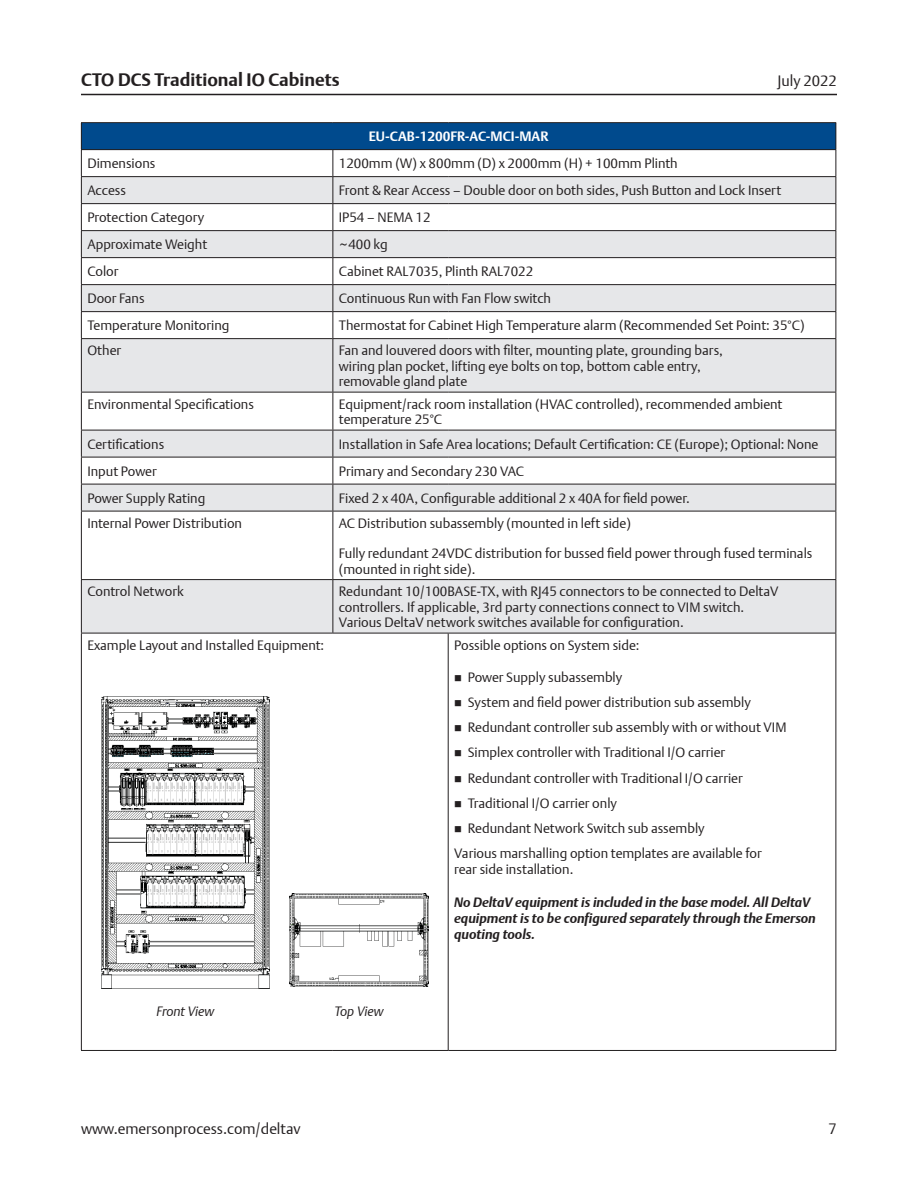
<style>
.page{position:relative;width:918px;height:1188px;background:#fff}
.page>*{position:absolute;margin:0;border:0;box-sizing:border-box;transform-origin:0 0}
.t1{font:700 18px "DTL Argo T";color:#231f20}
.t2{font:15px "DTL Argo T Light";color:#231f20}
.Table_Text{font:13.5px/15.6px "DTL Argo T Light";color:#231f20}
.Table_Text-2{font:italic 700 13.5px/16.2px "DTL Argo T";color:#231f20}
.Table_Header_White{font:700 13.5px "DTL Argo T";color:#fff}
.Image_Caption{font:italic 13.5px "DTL Argo T Light";letter-spacing:-.005em;color:#231f20}
</style>
<div class="page">
<hr style="left:81px;top:94px;width:756px;height:1px;background:#231f20">
<div style="left:81px;top:123px;width:755px;height:27px;background:#004a8d"></div>
<svg style="left:82px;top:177px;width:754px;height:456px;fill:#e6e7e9"></svg>
<hr style="left:81px;top:122px;width:252px;height:1px;background:#231f20">
<hr style="left:333px;top:122px;width:115px;height:1px;background:#231f20">
<hr style="left:448px;top:122px;width:388px;height:1px;background:#231f20">
<hr style="left:81px;top:149px;width:252px;height:1px;background:#231f20">
<hr style="left:333px;top:149px;width:115px;height:1px;background:#231f20">
<hr style="left:448px;top:149px;width:388px;height:1px;background:#231f20">
<hr style="left:81px;top:176px;width:252px;height:1px;background:#231f20">
<hr style="left:333px;top:176px;width:115px;height:1px;background:#231f20">
<hr style="left:448px;top:176px;width:388px;height:1px;background:#231f20">
<hr style="left:81px;top:203px;width:252px;height:1px;background:#231f20">
<hr style="left:333px;top:203px;width:115px;height:1px;background:#231f20">
<hr style="left:448px;top:203px;width:388px;height:1px;background:#231f20">
<hr style="left:81px;top:230px;width:252px;height:1px;background:#231f20">
<hr style="left:333px;top:230px;width:115px;height:1px;background:#231f20">
<hr style="left:448px;top:230px;width:388px;height:1px;background:#231f20">
<hr style="left:81px;top:257px;width:252px;height:1px;background:#231f20">
<hr style="left:333px;top:257px;width:115px;height:1px;background:#231f20">
<hr style="left:448px;top:257px;width:388px;height:1px;background:#231f20">
<hr style="left:81px;top:284px;width:252px;height:1px;background:#231f20">
<hr style="left:333px;top:284px;width:115px;height:1px;background:#231f20">
<hr style="left:448px;top:284px;width:388px;height:1px;background:#231f20">
<hr style="left:81px;top:311px;width:252px;height:1px;background:#231f20">
<svg style="left:81px;top:123px;width:1px;height:215px"></svg>
<hr style="left:333px;top:311px;width:115px;height:1px;background:#231f20">
<svg style="left:333px;top:150px;width:1px;height:188px"></svg>
<hr style="left:448px;top:311px;width:388px;height:1px;background:#231f20">
<svg style="left:836px;top:123px;width:1px;height:215px"></svg>
<hr style="left:81px;top:338px;width:252px;height:1px;background:#231f20">
<hr style="left:81px;top:339px;width:1px;height:53px;background:#231f20">
<hr style="left:333px;top:338px;width:115px;height:1px;background:#231f20">
<hr style="left:333px;top:339px;width:1px;height:53px;background:#231f20">
<hr style="left:448px;top:338px;width:388px;height:1px;background:#231f20">
<hr style="left:836px;top:339px;width:1px;height:53px;background:#231f20">
<hr style="left:81px;top:392px;width:252px;height:1px;background:#231f20">
<hr style="left:81px;top:392px;width:1px;height:38px;background:#231f20">
<hr style="left:333px;top:392px;width:115px;height:1px;background:#231f20">
<hr style="left:333px;top:392px;width:1px;height:38px;background:#231f20">
<hr style="left:448px;top:392px;width:388px;height:1px;background:#231f20">
<hr style="left:836px;top:392px;width:1px;height:38px;background:#231f20">
<hr style="left:81px;top:430px;width:252px;height:1px;background:#231f20">
<hr style="left:333px;top:430px;width:115px;height:1px;background:#231f20">
<hr style="left:448px;top:430px;width:388px;height:1px;background:#231f20">
<hr style="left:81px;top:484px;width:252px;height:1px;background:#231f20">
<svg style="left:81px;top:430px;width:1px;height:81px"></svg>
<hr style="left:333px;top:484px;width:115px;height:1px;background:#231f20">
<svg style="left:333px;top:430px;width:1px;height:81px"></svg>
<hr style="left:448px;top:484px;width:388px;height:1px;background:#231f20">
<svg style="left:836px;top:430px;width:1px;height:81px"></svg>
<hr style="left:81px;top:511px;width:1px;height:68px;background:#231f20">
<hr style="left:333px;top:511px;width:1px;height:68px;background:#231f20">
<hr style="left:836px;top:511px;width:1px;height:68px;background:#231f20">
<hr style="left:81px;top:580px;width:1px;height:53px;background:#231f20">
<hr style="left:333px;top:580px;width:1px;height:53px;background:#231f20">
<hr style="left:836px;top:580px;width:1px;height:53px;background:#231f20">
<hr style="left:81px;top:633px;width:1px;height:417px;background:#231f20">
<hr style="left:448px;top:633px;width:1px;height:417px;background:#231f20">
<hr style="left:836px;top:633px;width:1px;height:417px;background:#231f20">
<hr style="left:81px;top:457px;width:252px;height:1px;background:#231f20">
<hr style="left:333px;top:457px;width:115px;height:1px;background:#231f20">
<hr style="left:448px;top:457px;width:388px;height:1px;background:#231f20">
<hr style="left:81px;top:511px;width:252px;height:1px;background:#231f20">
<hr style="left:333px;top:511px;width:115px;height:1px;background:#231f20">
<hr style="left:448px;top:511px;width:388px;height:1px;background:#231f20">
<hr style="left:81px;top:579px;width:252px;height:1px;background:#231f20">
<hr style="left:333px;top:579px;width:115px;height:1px;background:#231f20">
<hr style="left:448px;top:579px;width:388px;height:1px;background:#231f20">
<hr style="left:81px;top:633px;width:252px;height:1px;background:#231f20">
<hr style="left:333px;top:633px;width:115px;height:1px;background:#231f20">
<hr style="left:448px;top:633px;width:388px;height:1px;background:#231f20">
<hr style="left:81px;top:1050px;width:252px;height:1px;background:#231f20">
<hr style="left:333px;top:1050px;width:115px;height:1px;background:#231f20">
<hr style="left:448px;top:1050px;width:388px;height:1px;background:#231f20">
<img style="left:102px;top:696px;width:167px;height:293px">
<img style="left:289px;top:894px;width:139px;height:93px">
<h1 class="t1" style="left:81px;top:69px;width:260px">CTO DCS Traditional IO Cabinets</h1>
<p class="t2" style="left:777px;top:72px;width:61px">July 2022</p>
<p class="Table_Header_White" style="left:369px;top:129px;width:181px">EU-CAB-1200FR-AC-MCI-MAR</p>
<p class="Table_Text" style="left:87px;top:156px;width:70px">Dimensions</p>
<p class="Table_Text" style="left:339px;top:156px;width:340px">1200mm (W) x 800mm (D) x 2000mm (H) + 100mm Plinth</p>
<p class="Table_Text" style="left:87px;top:183px;width:40px">Access</p>
<p class="Table_Text" style="left:339px;top:183px;width:444px">Front &amp; Rear Access – Double door on both sides, Push Button and Lock Insert</p>
<p class="Table_Text" style="left:87px;top:210px;width:119px">Protection Category</p>
<p class="Table_Text" style="left:339px;top:210px;width:93px">IP54 – NEMA 12</p>
<p class="Table_Text" style="left:87px;top:237px;width:121px">Approximate Weight</p>
<p class="Table_Text" style="left:339px;top:237px;width:50px">~400 kg</p>
<p class="Table_Text" style="left:87px;top:264px;width:33px">Color</p>
<p class="Table_Text" style="left:339px;top:264px;width:196px">Cabinet RAL7035, Plinth RAL7022</p>
<p class="Table_Text" style="left:87px;top:291px;width:59px">Door Fans</p>
<p class="Table_Text" style="left:339px;top:291px;width:214px">Continuous Run with Fan Flow switch</p>
<p class="Table_Text" style="left:87px;top:318px;width:144px">Temperature Monitoring</p>
<p class="Table_Text" style="left:339px;top:318px;width:467px">Thermostat for Cabinet High Temperature alarm (Recommended Set Point: 35°C)</p>
<p class="Table_Text" style="left:87px;top:342px;width:35px">Other</p>
<p class="Table_Text" style="left:339px;top:342px;width:386px">Fan and louvered doors with filter, mounting plate, grounding bars, wiring plan pocket, lifting eye bolts on top, bottom cable entry, removable gland plate</p>
<p class="Table_Text" style="left:87px;top:396px;width:168px">Environmental Specifications</p>
<p class="Table_Text" style="left:339px;top:396px;width:445px">Equipment/rack room installation (HVAC controlled), recommended ambient temperature 25°C</p>
<p class="Table_Text" style="left:87px;top:436px;width:78px">Certifications</p>
<p class="Table_Text" style="left:339px;top:436px;width:481px">Installation in Safe Area locations; Default Certification: CE (Europe); Optional: None</p>
<p class="Table_Text" style="left:87px;top:463px;width:71px">Input Power</p>
<p class="Table_Text" style="left:339px;top:463px;width:187px">Primary and Secondary 230 VAC</p>
<p class="Table_Text" style="left:87px;top:490px;width:119px">Power Supply Rating</p>
<p class="Table_Text" style="left:339px;top:490px;width:353px">Fixed 2 x 40A, Configurable additional 2 x 40A for field power.</p>
<p class="Table_Text" style="left:87px;top:515px;width:156px">Internal Power Distribution</p>
<p class="Table_Text" style="left:339px;top:515px;width:294px">AC Distribution subassembly (mounted in left side)</p>
<p class="Table_Text" style="left:339px;top:545px;width:475px">Fully redundant 24VDC distribution for bussed field power through fused terminals (mounted in right side).</p>
<p class="Table_Text" style="left:87px;top:583px;width:98px">Control Network</p>
<p class="Table_Text" style="left:339px;top:583px;width:441px">Redundant 10/100BASE-TX, with RJ45 connectors to be connected to DeltaV controllers. If applicable, 3rd party connections connect to VIM switch.<br>Various DeltaV network switches available for configuration.</p>
<p class="Table_Text" style="left:87px;top:637px;width:238px">Example Layout and Installed Equipment:</p>
<p class="Table_Text" style="left:454px;top:637px;width:187px">Possible options on System side:</p>
<p class="Table_Text" style="left:468px;top:669px;width:156px">Power Supply subassembly</p>
<p class="Table_Text" style="left:468px;top:694px;width:285px">System and field power distribution sub assembly</p>
<p class="Table_Text" style="left:468px;top:720px;width:320px">Redundant controller sub assembly with or without VIM</p>
<p class="Table_Text" style="left:468px;top:745px;width:259px">Simplex controller with Traditional I/O carrier</p>
<p class="Table_Text" style="left:468px;top:770px;width:277px">Redundant controller with Traditional I/O carrier</p>
<p class="Table_Text" style="left:468px;top:795px;width:151px">Traditional I/O carrier only</p>
<p class="Table_Text" style="left:468px;top:820px;width:239px">Redundant Network Switch sub assembly</p>
<p class="Table_Text" style="left:454px;top:845px;width:309px;line-height:16.2px">Various marshalling option templates are available for rear side installation.</p>
<p class="Table_Text-2" style="left:454px;top:894px;width:363px">No DeltaV equipment is included in the base model. All DeltaV equipment is to be configured separately through the Emerson quoting tools.</p>
<p class="Image_Caption" style="left:157px;top:1003px;width:59px">Front View</p>
<p class="Image_Caption" style="left:335px;top:1003px;width:50px">Top View</p>
<p class="t2" style="left:81px;top:1120px;width:221px">www.emersonprocess.com/deltav</p>
<p class="t2" style="left:829px;top:1120px;width:10px">7</p>
</div>
